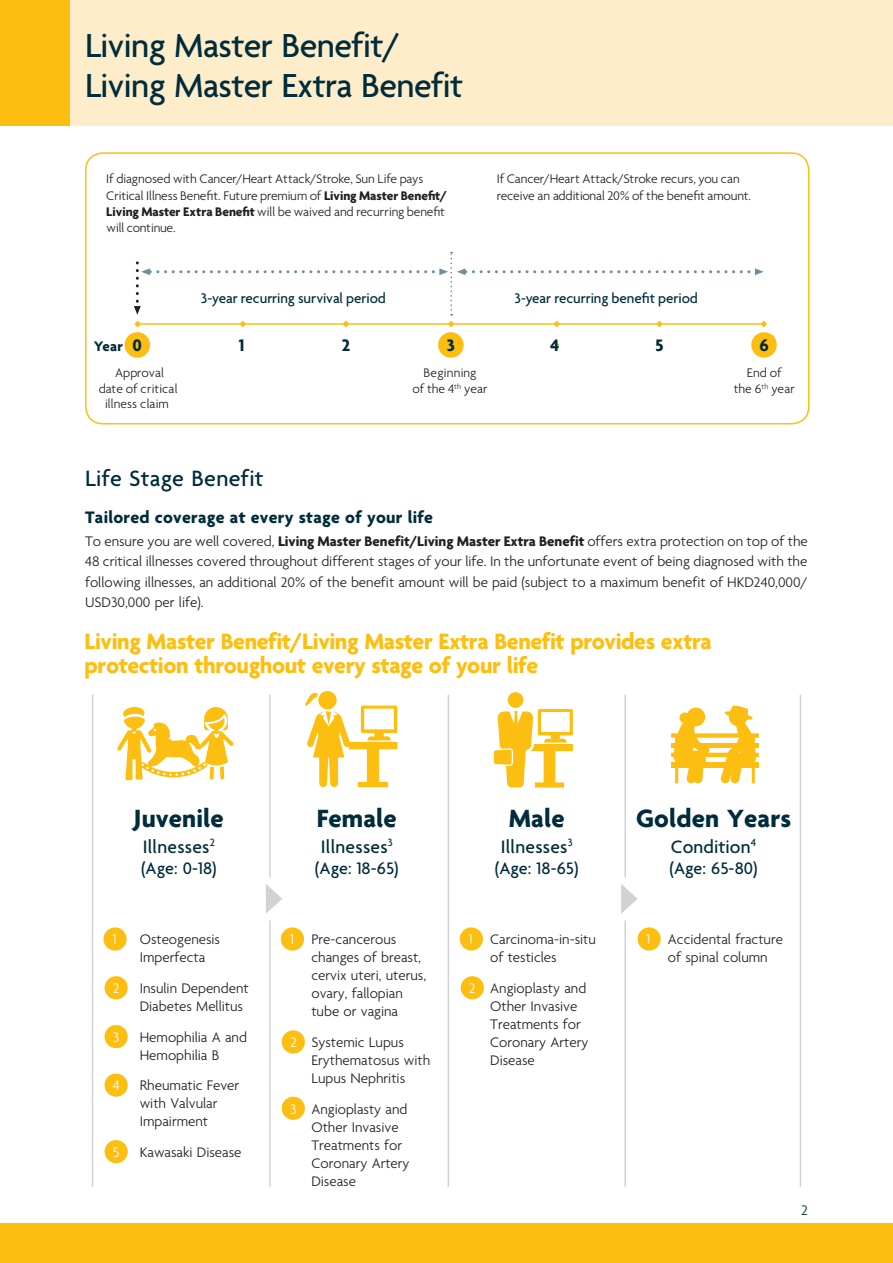
<style>
.page{position:relative;width:893px;height:1263px;background:#fff}
.page>*{position:absolute;margin:0;border:0;box-sizing:border-box;transform-origin:0 0}
.t1{font:500 36px/40.5px "Agenda";letter-spacing:-.015em;color:#002c3b}
._01_Heading_1{font:700 27px "Agenda";letter-spacing:.005em;color:#002c3b}
._01_Heading_1-2{font:700 24px/24px "Agenda";letter-spacing:-.015em;color:#fdbe12}
._01_Heading_1-3{font:500 24px "Agenda";letter-spacing:.015em;color:#002c3b}
._01_Heading_1-4{font:500 19.5px "Agenda";letter-spacing:.015em;color:#002c3b}
._02_Heading_2{font:700 18px "Agenda";letter-spacing:.015em;color:#002c3b}
._01_Heading_1-5{font:500 18px "Agenda";letter-spacing:.005em;color:#002c3b}
._00_Body_text{font:300 15px/18px "Agenda";color:#231f20}
.t2{font:500 15px "Agenda";letter-spacing:-.005em;color:#002c3b}
._00_Body_text-2{font:300 15px "Agenda";color:#fff}
.t3{font:700 15px "Agenda";color:#002c3b}
.t4{font:300 15px "Agenda";color:#002c3b}
.t5{font:300 13.5px/16.2px "Agenda";letter-spacing:-.005em;color:#231f20;text-align:center}
.s1{font-weight:700}
.s2{color:#fff}
</style>
<div class="page">
<div style="left:0;top:0;width:893px;height:126px;background:#feedca"></div>
<div style="left:0;top:0;width:70px;height:126px;background:#fdbe12"></div>
<div style="left:0;top:1223px;width:893px;height:40px;background:#fdbe12"></div>
<div style="left:638px;top:927px;width:23px;height:23px;background:#fdbe12;border-radius:50%"></div>
<div style="left:460px;top:927px;width:23px;height:23px;background:#fdbe12;border-radius:50%"></div>
<div style="left:281px;top:927px;width:23px;height:23px;background:#fdbe12;border-radius:50%"></div>
<div style="left:282px;top:1030px;width:23px;height:23px;background:#fdbe12;border-radius:50%"></div>
<div style="left:282px;top:1097px;width:23px;height:23px;background:#fdbe12;border-radius:50%"></div>
<div style="left:103px;top:927px;width:24px;height:23px;background:#fdbe12;border-radius:50%"></div>
<div style="left:105px;top:976px;width:23px;height:23px;background:#fdbe12;border-radius:50%"></div>
<div style="left:105px;top:1025px;width:23px;height:23px;background:#fdbe12;border-radius:50%"></div>
<div style="left:105px;top:1073px;width:23px;height:24px;background:#fdbe12;border-radius:50%"></div>
<div style="left:105px;top:1140px;width:23px;height:23px;background:#fdbe12;border-radius:50%"></div>
<div style="left:461px;top:976px;width:23px;height:23px;background:#fdbe12;border-radius:50%"></div>
<div style="left:125px;top:332px;width:25px;height:26px;background:#fdbe12;border-radius:50%"></div>
<div style="left:85px;top:152px;width:724px;height:272px;border:2px solid #fdbe12;border-radius:17px"></div>
<hr style="left:138px;top:323px;width:626px;height:2px;background:#fdbe12">
<svg style="left:134px;top:261px;width:299px;height:66px"></svg>
<svg style="left:439px;top:252px;width:338px;height:106px"></svg>
<hr style="left:269px;top:694px;width:2px;height:493px;background:#d1d2d4">
<hr style="left:92px;top:694px;width:1px;height:493px;background:#d1d2d4">
<hr style="left:448px;top:694px;width:1px;height:493px;background:#d1d2d4">
<hr style="left:624px;top:694px;width:2px;height:493px;background:#d1d2d4">
<hr style="left:800px;top:694px;width:1px;height:493px;background:#d1d2d4">
<svg style="left:266px;top:876px;width:16px;height:46px"></svg>
<svg style="left:621px;top:876px;width:17px;height:46px"></svg>
<svg style="left:117px;top:707px;width:117px;height:73px"></svg>
<svg style="left:305px;top:691px;width:92px;height:96px"></svg>
<div style="left:508px;top:692px;width:15px;height:16px;background:#fdbe12;border-radius:50%"></div>
<svg style="left:493px;top:709px;width:80px;height:79px"></svg>
<div style="left:687px;top:707px;width:18px;height:19px;background:#fdbe12;border-radius:50%"></div>
<div style="left:679px;top:712px;width:11px;height:11px;background:#fdbe12;border-radius:50%"></div>
<svg style="left:673px;top:718px;width:37px;height:65px"></svg>
<div style="left:671px;top:762px;width:88px;height:5px;background:#fdbe12"></div>
<hr style="left:671px;top:753px;width:88px;height:4px;background:#fdbe12">
<hr style="left:671px;top:743px;width:88px;height:4px;background:#fdbe12">
<div style="left:671px;top:733px;width:88px;height:5px;background:#fdbe12"></div>
<hr style="left:675px;top:735px;width:3px;height:48px;background:#fdbe12">
<svg style="left:721px;top:705px;width:35px;height:78px"></svg>
<h1 class="t1" style="left:85px;top:27px;width:379px">Living Master Benefit/<br>Living Master Extra Benefit</h1>
<p class="t5" style="left:106px;top:172px;width:342px;text-align:left">If diagnosed with Cancer/Heart Attack/Stroke, Sun Life pays Critical Illness Benefit. Future premium of <span class="s1">Living Master Benefit/ Living Master Extra Benefit</span> will be waived and recurring benefit will continue.</p>
<p class="t5" style="left:497px;top:172px;width:256px;text-align:left">If Cancer/Heart Attack/Stroke recurs, you can receive an additional 20% of the benefit amount.</p>
<p class="t2" style="left:201px;top:290px;width:187px">3-year recurring survival period</p>
<p class="t2" style="left:514px;top:290px;width:185px">3-year recurring benefit period</p>
<p class="t3" style="left:94px;top:338px;width:31px">Year</p>
<p class="_02_Heading_2" style="left:133px;top:336px;width:11px">0</p>
<p class="_02_Heading_2" style="left:239px;top:336px;width:7px">1</p>
<p class="_02_Heading_2" style="left:342px;top:336px;width:10px">2</p>
<p class="_02_Heading_2" style="left:446px;top:336px;width:10px">3</p>
<p class="_02_Heading_2" style="left:550px;top:336px;width:11px">4</p>
<p class="_02_Heading_2" style="left:655px;top:336px;width:10px">5</p>
<p class="_02_Heading_2" style="left:759px;top:336px;width:11px">6</p>
<p class="t5" style="left:99px;top:366px;width:80px;line-height:15.8px">Approval<br>date of critical illness claim</p>
<p class="t5" style="left:412px;top:365px;width:77px">Beginning<br>of the 4<sup>th</sup> year</p>
<p class="t5" style="left:734px;top:365px;width:63px">End of<br>the 6<sup>th</sup> year</p>
<p class="_01_Heading_1-3" style="left:85px;top:465px;width:180px">Life Stage Benefit</p>
<p class="_02_Heading_2" style="left:85px;top:507px;width:350px">Tailored coverage at every stage of your life</p>
<p class="_00_Body_text" style="left:85px;top:532px;width:724px;line-height:20.2px;text-align:justify">To ensure you are well covered, <span class="s1">Living Master Benefit/Living Master Extra Benefit</span> offers extra protection on top of the 48 critical illnesses covered throughout different stages of your life. In the unfortunate event of being diagnosed with the following illnesses, an additional 20% of the benefit amount will be paid (subject to a maximum benefit of HKD240,000/ USD30,000 per life).</p>
<p class="_01_Heading_1-2" style="left:85px;top:630px;width:629px">Living Master Benefit/Living Master Extra Benefit provides extra protection throughout every stage of your life</p>
<p class="_01_Heading_1" style="left:134px;top:804px;width:91px">Juvenile</p>
<p class="_01_Heading_1-4" style="left:143px;top:836px;width:74px">Illnesses<sup>2</sup></p>
<p class="_01_Heading_1-5" style="left:141px;top:858px;width:77px">(Age: 0-18)</p>
<p class="_00_Body_text-2" style="left:113px;top:931px;width:5px">1</p>
<p class="_00_Body_text" style="left:140px;top:931px;width:82px">Osteogenesis<br>Imperfecta</p>
<p class="_00_Body_text-2" style="left:113px;top:980px;width:8px">2</p>
<p class="_00_Body_text" style="left:140px;top:980px;width:110px">Insulin Dependent<br>Diabetes Mellitus</p>
<p class="_00_Body_text-2" style="left:113px;top:1029px;width:8px">3</p>
<p class="_00_Body_text" style="left:140px;top:1029px;width:109px">Hemophilia A and<br>Hemophilia B</p>
<p class="_00_Body_text-2" style="left:113px;top:1077px;width:9px">4</p>
<p class="_00_Body_text" style="left:140px;top:1077px;width:101px">Rheumatic Fever with Valvular<br>Impairment</p>
<p class="_00_Body_text-2" style="left:113px;top:1144px;width:8px">5</p>
<p class="_00_Body_text" style="left:140px;top:1144px;width:103px">Kawasaki Disease</p>
<p class="_01_Heading_1" style="left:317px;top:804px;width:81px">Female</p>
<p class="_01_Heading_1-4" style="left:321px;top:836px;width:74px">Illnesses<sup>3</sup></p>
<p class="_01_Heading_1-5" style="left:315px;top:858px;width:85px">(Age: 18-65)</p>
<p class="_00_Body_text" style="left:311px;top:931px;width:116px;text-indent:-21px"><span class="s2">1</span> Pre-cancerous changes of breast, cervix uteri, uterus, ovary, fallopian tube or vagina</p>
<p class="_00_Body_text" style="left:311px;top:1034px;width:120px;text-indent:-21px"><span class="s2">2</span> Systemic Lupus<br>Erythematosus with<br>Lupus Nephritis</p>
<p class="_00_Body_text" style="left:311px;top:1101px;width:100px;text-indent:-21px"><span class="s2">3</span> Angioplasty and<br>Other Invasive<br>Treatments for<br>Coronary Artery<br>Disease</p>
<p class="_01_Heading_1" style="left:509px;top:804px;width:57px">Male</p>
<p class="_01_Heading_1-4" style="left:501px;top:836px;width:74px">Illnesses<sup>3</sup></p>
<p class="_01_Heading_1-5" style="left:495px;top:858px;width:85px">(Age: 18-65)</p>
<p class="_00_Body_text" style="left:490px;top:931px;width:107px;text-indent:-21px"><span class="s2">1</span> Carcinoma-in-situ of testicles</p>
<p class="_00_Body_text" style="left:490px;top:980px;width:100px;text-indent:-21px"><span class="s2">2</span> Angioplasty and<br>Other Invasive<br>Treatments for<br>Coronary Artery<br>Disease</p>
<p class="_01_Heading_1" style="left:636px;top:804px;width:156px">Golden Years</p>
<p class="_01_Heading_1-4" style="left:671px;top:836px;width:87px">Condition<sup>4</sup></p>
<p class="_01_Heading_1-5" style="left:669px;top:858px;width:90px">(Age: 65-80)</p>
<p class="_00_Body_text" style="left:647px;top:931px;width:138px;text-align:center"><span class="s2">1</span> Accidental fracture of spinal column</p>
<p class="t4" style="left:801px;top:1202px;width:8px">2</p>
</div>
